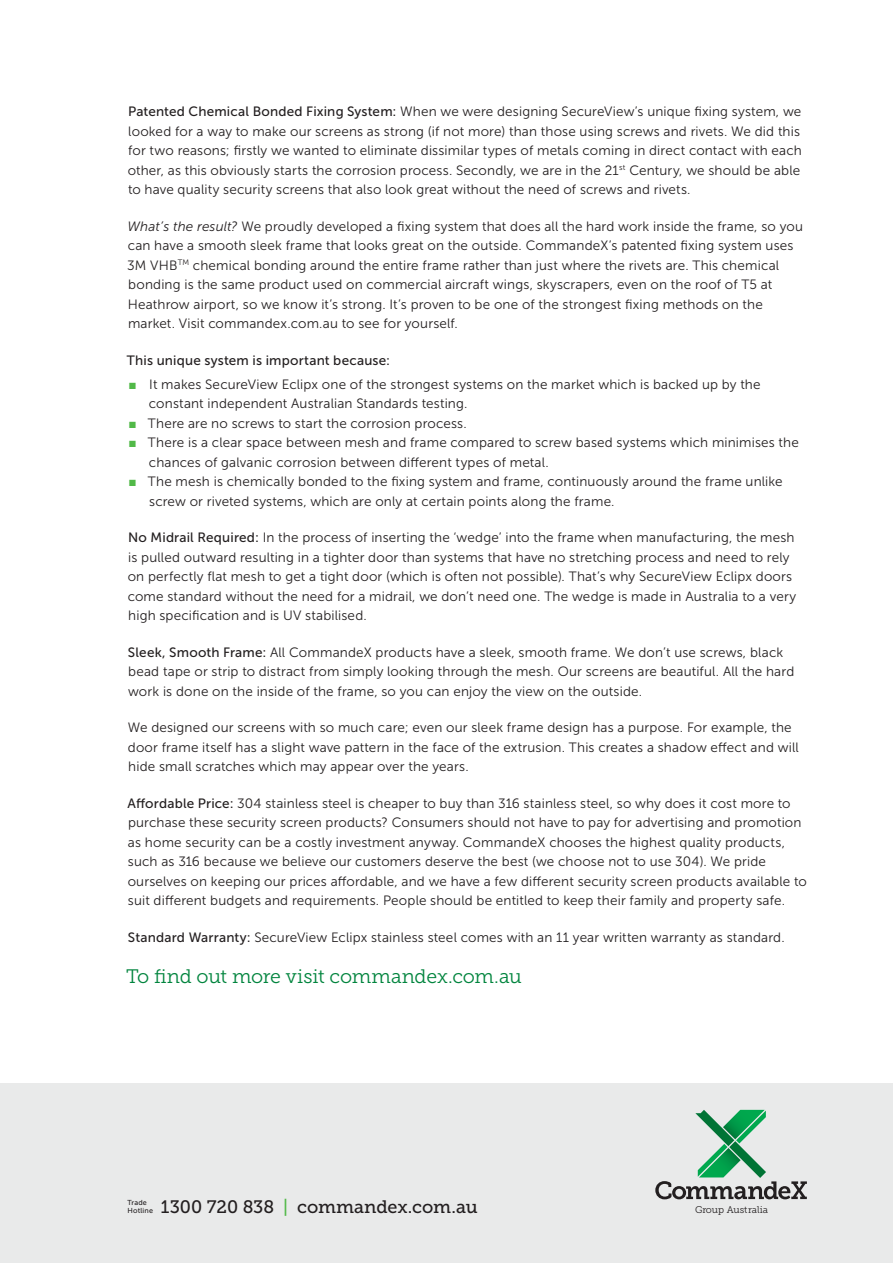
<style>
.page{position:relative;width:893px;height:1263px;background:#fff}
.page>*{position:absolute;margin:0;border:0;box-sizing:border-box;transform-origin:0 0}
.t1{font:19.5px "Museo Slab 300";letter-spacing:-.015em;color:#00843d}
.t2{font:18px "Museo Slab 500";letter-spacing:-.005em;color:#231f20}
.t3{font:13.5px/19.5px "Museo Sans 300";letter-spacing:.01em;color:#231f20}
.t4{font:13.5px "Museo Sans 500";letter-spacing:.015em;color:#231f20}
.t5{font:9.75px "Museo Slab 300";letter-spacing:-.005em;color:#231f20}
.t6{font:7.2px/7.5px "Museo Sans 500";letter-spacing:.025em;color:#231f20}
.s1{font-family:"Museo Sans 500"}
.s2{font-style:italic}
.s3{color:#51b948}
</style>
<div class="page">
<div style="left:0;top:1083px;width:893px;height:180px;background:#e9eaea"></div>
<svg style="left:655px;top:1110px;width:152px;height:89px"></svg>
<p class="t3" style="left:128px;top:102px;width:675px"><span class="s1">Patented Chemical Bonded Fixing System:</span> When we were designing SecureView’s unique fixing system, we looked for a way to make our screens as strong (if not more) than those using screws and rivets. We did this for two reasons; firstly we wanted to eliminate dissimilar types of metals coming in direct contact with each other, as this obviously starts the corrosion process. Secondly, we are in the 21<sup>st</sup> Century, we should be able to have quality security screens that also look great without the need of screws and rivets.</p>
<p class="t3" style="left:127px;top:217px;width:677px"><span class="s2">What’s the result?</span> We proudly developed a fixing system that does all the hard work inside the frame, so you can have a smooth sleek frame that looks great on the outside. CommandeX’s patented fixing system uses 3M VHB<sup>TM</sup> chemical bonding around the entire frame rather than just where the rivets are. This chemical bonding is the same product used on commercial aircraft wings, skyscrapers, even on the roof of T5 at Heathrow airport, so we know it’s strong. It’s proven to be one of the strongest fixing methods on the market. Visit commandex.com.au to see for yourself.</p>
<p class="t4" style="left:127px;top:353px;width:265px">This unique system is important because:</p>
<p class="t3" style="left:149px;top:374px;width:613px;text-indent:-20px"><span class="s3">■</span> It makes SecureView Eclipx one of the strongest systems on the market which is backed up by the constant independent Australian Standards testing.</p>
<p class="t3" style="left:129px;top:413px;width:339px"><span class="s3">■</span> There are no screws to start the corrosion process.</p>
<p class="t3" style="left:149px;top:433px;width:651px;text-indent:-20px"><span class="s3">■</span> There is a clear space between mesh and frame compared to screw based systems which minimises the chances of galvanic corrosion between different types of metal.</p>
<p class="t3" style="left:149px;top:472px;width:635px;text-indent:-20px"><span class="s3">■</span> The mesh is chemically bonded to the fixing system and frame, continuously around the frame unlike screw or riveted systems, which are only at certain points along the frame.</p>
<p class="t3" style="left:128px;top:528px;width:670px"><span class="s1">No Midrail Required:</span> In the process of inserting the ‘wedge’ into the frame when manufacturing, the mesh is pulled outward resulting in a tighter door than systems that have no stretching process and need to rely on perfectly flat mesh to get a tight door (which is often not possible). That’s why SecureView Eclipx doors come standard without the need for a midrail, we don’t need one. The wedge is made in Australia to a very high specification and is UV stabilised.</p>
<p class="t3" style="left:128px;top:642px;width:668px"><span class="s1">Sleek, Smooth Frame:</span> All CommandeX products have a sleek, smooth frame. We don’t use screws, black bead tape or strip to distract from simply looking through the mesh. Our screens are beautiful. All the hard work is done on the inside of the frame, so you can enjoy the view on the outside.</p>
<p class="t3" style="left:128px;top:718px;width:672px">We designed our screens with so much care; even our sleek frame design has a purpose. For example, the door frame itself has a slight wave pattern in the face of the extrusion. This creates a shadow effect and will hide small scratches which may appear over the years.</p>
<p class="t3" style="left:128px;top:793px;width:681px"><span class="s1">Affordable Price:</span> 304 stainless steel is cheaper to buy than 316 stainless steel, so why does it cost more to purchase these security screen products? Consumers should not have to pay for advertising and promotion as home security can be a costly investment anyway. CommandeX chooses the highest quality products, such as 316 because we believe our customers deserve the best (we choose not to use 304). We pride ourselves on keeping our prices affordable, and we have a few different security screen products available to suit different budgets and requirements. People should be entitled to keep their family and property safe.</p>
<p class="t3" style="left:128px;top:927px;width:658px"><span class="s1">Standard Warranty:</span> SecureView Eclipx stainless steel comes with an 11 year written warranty as standard.</p>
<h1 class="t1" style="left:126px;top:965px;width:397px">To find out more visit commandex.com.au</h1>
<p class="t6" style="left:128px;top:1199px;width:27px">Trade<br>Hotline</p>
<h2 class="t2" style="left:161px;top:1196px;width:318px">1300 720 838 <span class="s3">|</span> commandex.com.au</h2>
<p class="t5" style="left:695px;top:1204px;width:75px">Group Australia</p>
</div>
